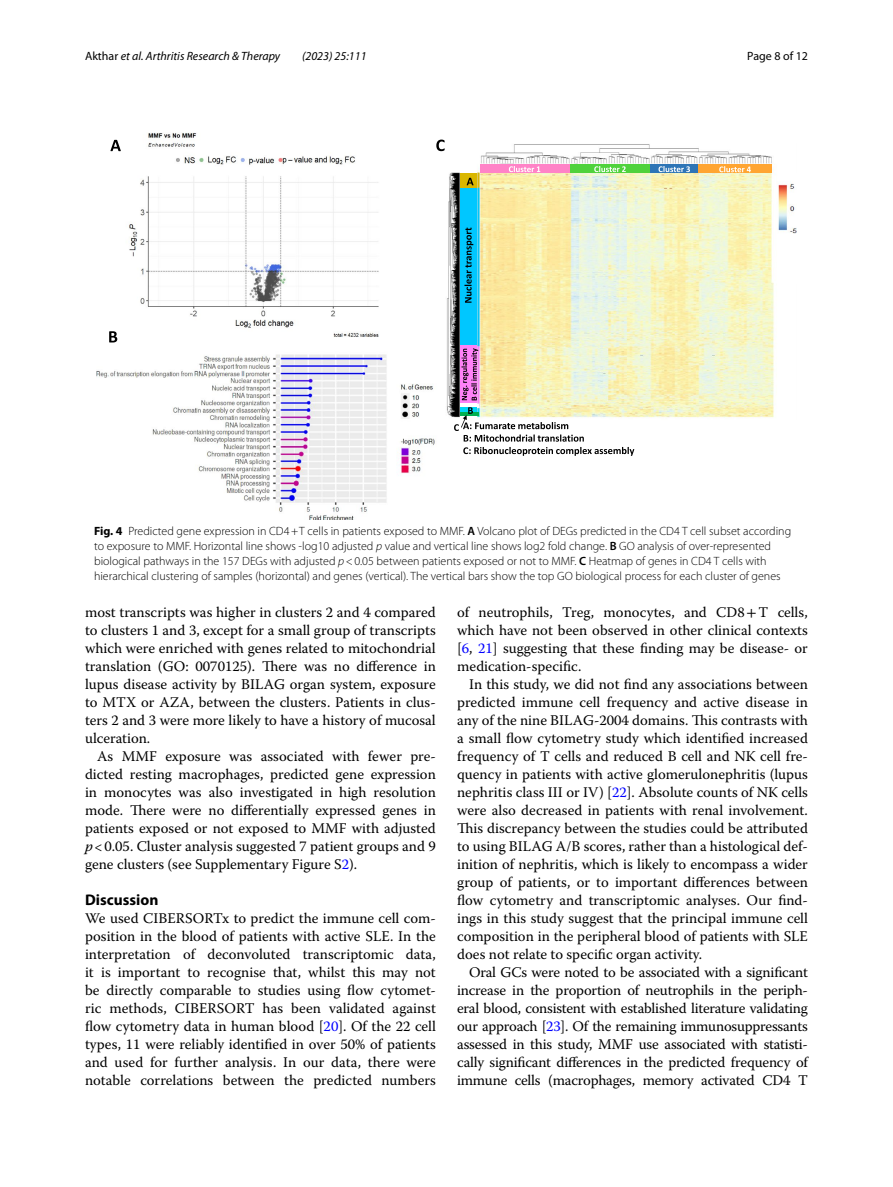
<style>
.page{position:relative;width:893px;height:1187px;background:#fff}
.page>*{position:absolute;margin:0;border:0;box-sizing:border-box;transform-origin:0 0}
.t1{font:700 15.45px "Myriad Pro";color:#000}
.t2{font:14.7px/18px "Warnock Pro";color:#000;text-align:justify}
.t3{font:300 12px/15px "Myriad Pro";color:#000}
.t4{font:italic 12px "Myriad Pro";color:#000}
.t5{font:12px "Myriad Pro";color:#000}
.s1{font-style:normal}
.s2{font-weight:700}
.s3{font-weight:600}
.s4{font-style:italic}
.s5{color:#00f}
.s6{font-family:"STIX"}
</style>
<div class="page">
<img style="left:96px;top:133px;width:701px;height:387px">
<svg style="left:110px;top:140px;width:11px;height:11px"></svg>
<svg style="left:436px;top:139px;width:9px;height:12px"></svg>
<div style="left:461px;top:173px;width:16px;height:15px;background:#dab700"></div>
<div style="left:461px;top:188px;width:16px;height:158px;background:#00c7ff"></div>
<svg style="left:461px;top:346px;width:16px;height:57px"></svg>
<svg style="left:109px;top:331px;width:8px;height:11px"></svg>
<svg style="left:463px;top:447px;width:171px;height:9px"></svg>
<svg style="left:467px;top:178px;width:7px;height:7px"></svg>
<svg style="left:454px;top:407px;width:130px;height:34px"></svg>
<svg style="left:464px;top:227px;width:9px;height:76px"></svg>
<svg style="left:461px;top:348px;width:17px;height:52px"></svg>
<div style="left:480px;top:164px;width:90px;height:9px;background:#ff83c7"></div>
<div style="left:570px;top:164px;width:80px;height:9px;background:#4fd23c"></div>
<div style="left:650px;top:164px;width:48px;height:9px;background:#2e75b6"></div>
<div style="left:698px;top:164px;width:73px;height:9px;background:#ffa532"></div>
<svg style="left:509px;top:166px;width:31px;height:6px"></svg>
<svg style="left:594px;top:166px;width:32px;height:6px"></svg>
<svg style="left:658px;top:166px;width:32px;height:6px"></svg>
<svg style="left:719px;top:166px;width:32px;height:6px"></svg>
<p class="t4" style="left:85px;top:48px;width:197px"><span class="s1">Akthar</span> et al. Arthritis Research &amp; Therapy</p>
<p class="t4" style="left:302px;top:48px;width:66px">(2023) 25:111</p>
<p class="t5" style="left:747px;top:48px;width:62px">Page 8 of 12</p>
<p class="t3" style="left:94px;top:524px;width:699px"><span class="s2">Fig. 4</span> Predicted gene expression in CD4+T cells in patients exposed to MMF. <span class="s3">A</span> Volcano plot of DEGs predicted in the CD4 T cell subset according to exposure to MMF. Horizontal line shows -log10 adjusted <span class="s4">p</span> value and vertical line shows log2 fold change. <span class="s3">B</span> GO analysis of over-represented biological pathways in the 157 DEGs with adjusted <span class="s4">p</span>&lt;0.05 between patients exposed or not to MMF. <span class="s3">C</span> Heatmap of genes in CD4 T cells with hierarchical clustering of samples (horizontal) and genes (vertical). The vertical bars show the top GO biological process for each cluster of genes</p>
<p class="t2" style="left:85px;top:602px;width:352px">most transcripts was higher in clusters 2 and 4 compared to clusters 1 and 3, except for a small group of transcripts which were enriched with genes related to mitochondrial translation (GO: 0070125). There was no difference in lupus disease activity by BILAG organ system, exposure to MTX or AZA, between the clusters. Patients in clus&shy;ters 2 and 3 were more likely to have a history of mucosal ulceration.</p>
<p class="t2" style="left:85px;top:746px;width:352px;text-indent:12px">As MMF exposure was associated with fewer pre&shy;dicted resting macrophages, predicted gene expression in monocytes was also investigated in high resolution mode. There were no differentially expressed genes in patients exposed or not exposed to MMF with adjusted <span class="s4">p</span>&lt;0.05. Cluster analysis suggested 7 patient groups and 9 gene clusters (see Supplementary Figure S<span class="s5">2</span>).</p>
<p class="t1" style="left:85px;top:889px;width:75px">Discussion</p>
<p class="t2" style="left:85px;top:908px;width:352px">We used CIBERSORTx to predict the immune cell com&shy;position in the blood of patients with active SLE. In the interpretation of deconvoluted transcriptomic data, it is important to recognise that, whilst this may not be directly comparable to studies using flow cytomet&shy;ric methods, CIBERSORT has been validated against flow cytometry data in human blood [<span class="s5">20</span>]. Of the 22 cell types, 11 were reliably identified in over 50% of patients and used for further analysis. In our data, there were notable correlations between the predicted numbers</p>
<p class="t2" style="left:457px;top:602px;width:352px">of neutrophils, Treg, monocytes, and CD8<span class="s6">+</span>T cells, which have not been observed in other clinical contexts [<span class="s5">6</span>, <span class="s5">21</span>] suggesting that these finding may be disease- or medication-specific.</p>
<p class="t2" style="left:457px;top:674px;width:352px;text-indent:12px">In this study, we did not find any associations between predicted immune cell frequency and active disease in any of the nine BILAG-2004 domains. This contrasts with a small flow cytometry study which identified increased frequency of T cells and reduced B cell and NK cell fre&shy;quency in patients with active glomerulonephritis (lupus nephritis class III or IV) [<span class="s5">22</span>]. Absolute counts of NK cells were also decreased in patients with renal involvement.<br>This discrepancy between the studies could be attributed to using BILAG A/B scores, rather than a histological def&shy;inition of nephritis, which is likely to encompass a wider group of patients, or to important differences between flow cytometry and transcriptomic analyses. Our find&shy;ings in this study suggest that the principal immune cell composition in the peripheral blood of patients with SLE does not relate to specific organ activity.</p>
<p class="t2" style="left:457px;top:962px;width:352px;text-indent:12px">Oral GCs were noted to be associated with a significant increase in the proportion of neutrophils in the periph&shy;eral blood, consistent with established literature validating our approach [<span class="s5">23</span>]. Of the remaining immunosuppressants assessed in this study, MMF use associated with statisti&shy;cally significant differences in the predicted frequency of immune cells (macrophages, memory activated CD4 T</p>
</div>
